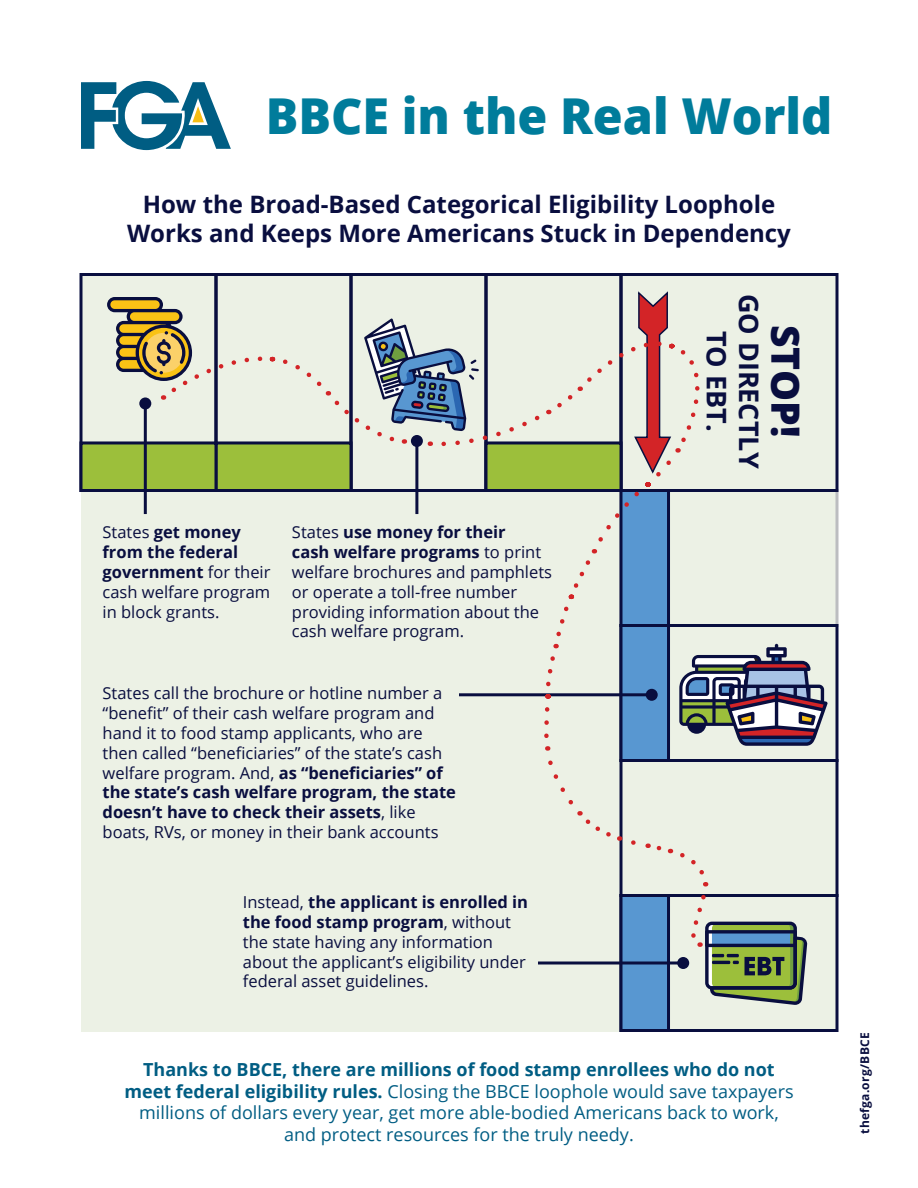
<style>
.page{position:relative;width:918px;height:1188px;background:#fff}
.page>*{position:absolute;margin:0;border:0;box-sizing:border-box;transform-origin:0 0}
.t1{font:800 49.5px "Open Sans";color:#007c9b}
.t2{font:800 39px "Open Sans";color:#090e3f}
.t3{font:700 27px/32.4px "Open Sans";color:#090e3f;text-align:center}
.t4{font:700 24px/28.8px "Open Sans";color:#090e3f;text-align:center}
.t5{font:18px/21.6px "Open Sans";color:#005d83;text-align:center}
.t6{font:16.5px/19.8px "Open Sans";color:#090e3f}
.t7{font:700 12px "Open Sans";letter-spacing:.025em;color:#090e3f}
.s1{font-weight:700}
</style>
<div class="page">
<div style="left:81px;top:273px;width:756px;height:759px;background:#ecf1e5"></div>
<svg style="left:81px;top:81px;width:150px;height:69px"></svg>
<div style="left:620px;top:624px;width:218px;height:138px;border:3px solid #090e3f"></div>
<div style="left:620px;top:759px;width:218px;height:138px;border:3px solid #090e3f"></div>
<div style="left:620px;top:894px;width:218px;height:138px;border:3px solid #090e3f"></div>
<div style="left:80px;top:273px;width:138px;height:219px;border:3px solid #090e3f"></div>
<div style="left:214px;top:273px;width:138px;height:219px;border:3px solid #090e3f"></div>
<div style="left:484px;top:273px;width:138px;height:219px;border:3px solid #090e3f"></div>
<div style="left:620px;top:273px;width:218px;height:219px;border:3px solid #090e3f"></div>
<div style="left:214px;top:441px;width:138px;height:51px;background:#9cbf3b;border:3px solid #090e3f"></div>
<div style="left:80px;top:441px;width:138px;height:51px;background:#9cbf3b;border:3px solid #090e3f"></div>
<div style="left:620px;top:624px;width:50px;height:138px;background:#5897d1;border:3px solid #090e3f"></div>
<div style="left:620px;top:894px;width:50px;height:138px;background:#5897d1;border:3px solid #090e3f"></div>
<hr style="left:144px;top:403px;width:3px;height:111px;background:#090e3f">
<div style="left:139px;top:397px;width:12px;height:12px;background:#090e3f;border-radius:50%"></div>
<hr style="left:538px;top:962px;width:145px;height:2px;background:#090e3f">
<div style="left:677px;top:957px;width:12px;height:12px;background:#090e3f;border-radius:50%"></div>
<svg style="left:107px;top:297px;width:166px;height:103px"></svg>
<svg style="left:279px;top:290px;width:549px;height:461px"></svg>
<svg style="left:548px;top:757px;width:72px;height:85px"></svg>
<svg style="left:631px;top:840px;width:78px;height:46px"></svg>
<svg style="left:691px;top:893px;width:116px;height:112px"></svg>
<p class="t1" style="left:266px;top:79px;width:568px">BBCE in the Real World</p>
<p class="t4" style="left:127px;top:189px;width:665px">How the Broad-Based Categorical Eligibility Loophole<br>Works and Keeps More Americans Stuck in Dependency</p>
<p class="t6" style="left:103px;top:522px;width:169px">States <span class="s1">get money from the federal government</span> for their cash welfare program in block grants.</p>
<p class="t6" style="left:292px;top:522px;width:262px">States <span class="s1">use money for their<br>cash welfare programs</span> to print welfare brochures and pamphlets or operate a toll-free number providing information about the cash welfare program.</p>
<p class="t6" style="left:103px;top:683px;width:355px">States call the brochure or hotline number a “benefit” of their cash welfare program and hand it to food stamp applicants, who are then called “beneficiaries” of the state’s cash welfare program. And, <span class="s1">as “beneficiaries” of the state’s cash welfare program, the state doesn’t have to check their assets</span>, like boats, RVs, or money in their bank accounts</p>
<p class="t6" style="left:243px;top:892px;width:287px">Instead, <span class="s1">the applicant is enrolled in the food stamp program</span>, without the state having any information about the applicant’s eligibility under federal asset guidelines.</p>
<p class="t3" style="left:766px;top:294px;width:176px;rotate:90deg">GO DIRECTLY<br>TO EBT.</p>
<p class="t2" style="left:815px;top:325px;width:114px;rotate:90deg">STOP!</p>
<p class="t5" style="left:124px;top:1058px;width:671px"><span class="s1">Thanks to BBCE, there are millions of food stamp enrollees who do not meet federal eligibility rules.</span> Closing the BBCE loophole would save taxpayers millions of dollars every year, get more able-bodied Americans back to work, and protect resources for the truly needy.</p>
<p class="t7" style="left:856px;top:1134px;width:103px;rotate:-90deg">thefga.org/BBCE</p>
</div>
